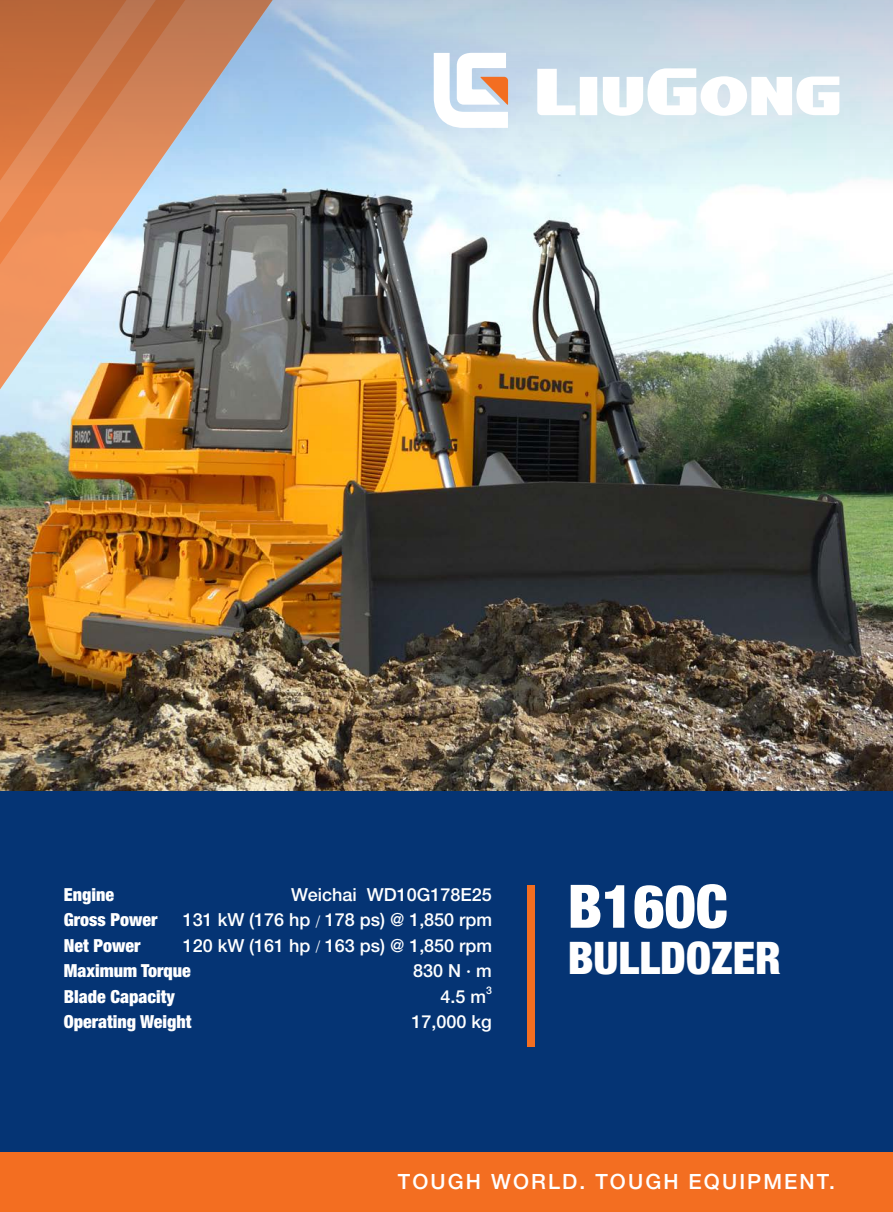
<style>
.page{position:relative;width:893px;height:1212px;background:#fff}
.page>*{position:absolute;margin:0;border:0;box-sizing:border-box;transform-origin:0 0}
.en-02{font:900 condensed 60px "Helvetica Neue LT Pro";color:#fff}
.en-02-2{font:900 condensed 45px "Helvetica Neue LT Pro";color:#fff}
.en-02-3{font:500 21px "Helvetica Neue LT Pro";letter-spacing:.1em;color:#fff}
.en-02-4{font:500 18px "Helvetica Neue LT Pro";color:#fff}
.en-02-5{font:900 condensed 18px "Helvetica Neue LT Pro";color:#fff}
.en-02-6{font:500 10.5px "Helvetica Neue LT Pro";color:#fff}
.s1{font-family:"Adobe Song Std";font-weight:300}
</style>
<div class="page">
<img style="left:366px;top:194px;width:527px;height:597px">
<div style="left:0;top:791px;width:893px;height:361px;background:#053474"></div>
<div style="left:0;top:1152px;width:893px;height:60px;background:#f36e21"></div>
<div style="left:527px;top:885px;width:8px;height:162px;background:#f36e21"></div>
<img style="left:0;top:194px;width:366px;height:597px">
<svg style="left:0;top:0;width:893px;height:194px;background:#c7c1c1"></svg>
<svg style="left:434px;top:53px;width:74px;height:75px"></svg>
<svg style="left:537px;top:68px;width:302px;height:48px"></svg>
<p class="en-02-4" style="left:291px;top:883px;width:202px">Weichai WD10G178E25</p>
<p class="en-02-4" style="left:183px;top:909px;width:311px">131 kW (176 hp <span class="s1">/</span> 178 ps) @ 1,850 rpm</p>
<p class="en-02-4" style="left:183px;top:934px;width:311px">120 kW (161 hp <span class="s1">/</span> 163 ps) @ 1,850 rpm</p>
<p class="en-02-4" style="left:413px;top:960px;width:80px">830 N · m</p>
<p class="en-02-4" style="left:440px;top:985px;width:47px">4.5 m</p>
<p class="en-02-6" style="left:486px;top:984px;width:7px">3</p>
<p class="en-02-4" style="left:412px;top:1011px;width:82px">17,000 kg</p>
<p class="en-02-5" style="left:64px;top:883px;width:52px">Engine</p>
<p class="en-02-5" style="left:64px;top:909px;width:95px">Gross Power</p>
<p class="en-02-5" style="left:64px;top:934px;width:78px">Net Power</p>
<p class="en-02-5" style="left:64px;top:960px;width:129px">Maximum Torque</p>
<p class="en-02-5" style="left:64px;top:985px;width:113px">Blade Capacity</p>
<p class="en-02-5" style="left:64px;top:1011px;width:129px">Operating Weight</p>
<p class="en-02" style="left:568px;top:870px;width:162px">B160C</p>
<p class="en-02-2" style="left:568px;top:931px;width:215px">BULLDOZER</p>
<p class="en-02-3" style="left:398px;top:1168px;width:439px">TOUGH WORLD. TOUGH EQUIPMENT.</p>
</div>
